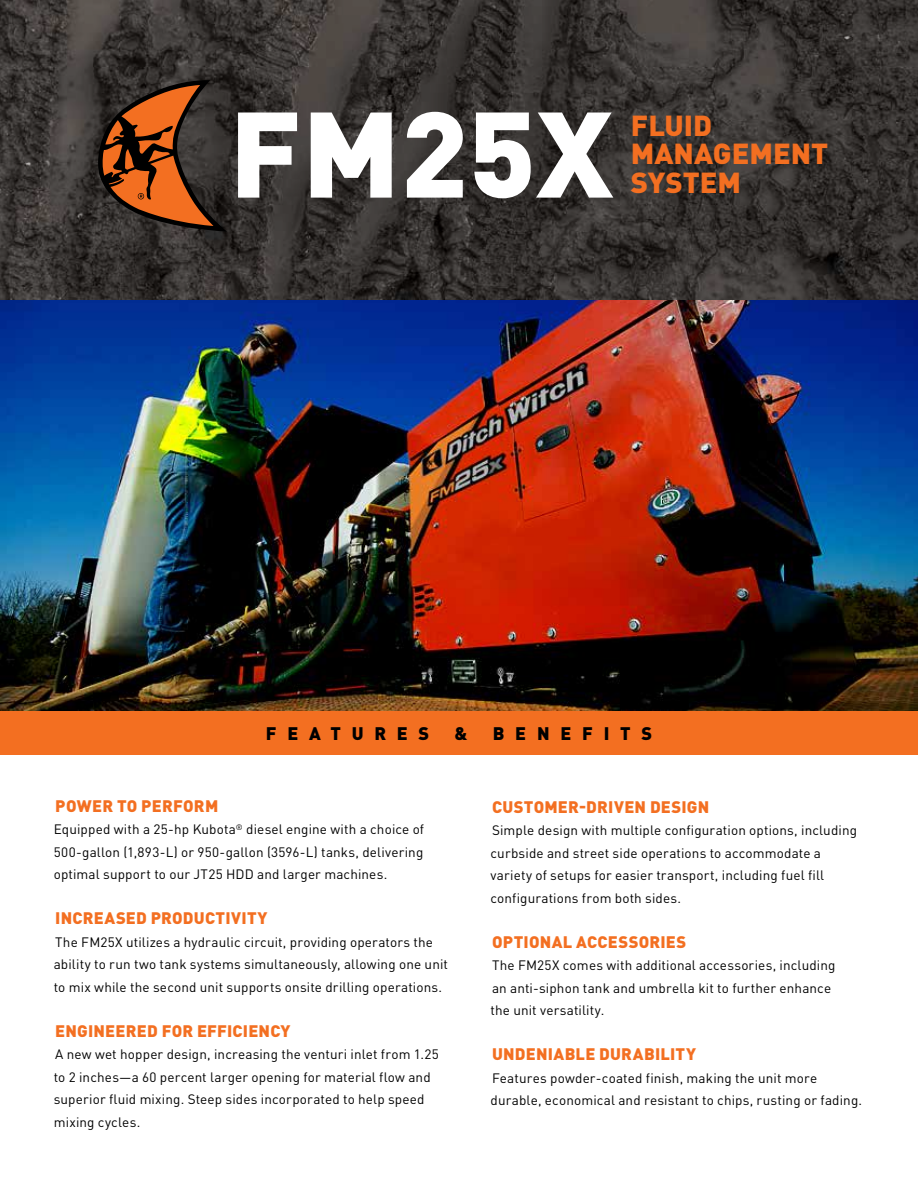
<style>
.page{position:relative;width:918px;height:1188px;background:#fff}
.page>*{position:absolute;margin:0;border:0;box-sizing:border-box;transform-origin:0 0}
.t1{font:900 119.55px "DIN Pro";color:#fff}
.t2{font:900 28.65px/28.7px "DIN Pro";color:#f36f21}
.t3{font:900 18px "DIN Pro";letter-spacing:.6em;color:#000}
.t4{font:900 16.5px "DIN Pro";letter-spacing:.015em;color:#f36f21}
.t5{font:13.5px/22.5px "DIN Pro";letter-spacing:.01em;color:#000}
</style>
<div class="page">
<img style="left:0;top:300px;width:918px;height:412px">
<svg style="left:0;top:0;width:918px;height:300px;background:#373331"></svg>
<svg style="left:98px;top:80px;width:129px;height:152px;background:#693c21"></svg>
<div style="left:0;top:712px;width:918px;height:43px;background:#f36f21"></div>
<h1 class="t1" style="left:229px;top:52px;width:386px">FM25X</h1>
<h2 class="t2" style="left:631px;top:107px;width:199px">FLUID<br>MANAGEMENT<br>SYSTEM</h2>
<h3 class="t3" style="left:266px;top:718px;width:165px">FEATURES</h3>
<h3 class="t3" style="left:455px;top:718px;width:14px">&amp;</h3>
<h3 class="t3" style="left:493px;top:718px;width:161px">BENEFITS</h3>
<p class="t4" style="left:55px;top:791px;width:165px">POWER TO PERFORM</p>
<p class="t5" style="left:54px;top:817px;width:372px;text-align:justify">Equipped with a 25-hp Kubota<sup>®</sup> diesel engine with a choice of 500-gallon (1,893-L) or 950-gallon (3596-L) tanks, delivering optimal support to our JT25 HDD and larger machines.</p>
<p class="t4" style="left:55px;top:904px;width:214px">INCREASED PRODUCTIVITY</p>
<p class="t5" style="left:54px;top:929px;width:396px">The FM25X utilizes a hydraulic circuit, providing operators the ability to run two tank systems simultaneously, allowing one unit to mix while the second unit supports onsite drilling operations.</p>
<p class="t4" style="left:55px;top:1016px;width:237px">ENGINEERED FOR EFFICIENCY</p>
<p class="t5" style="left:54px;top:1042px;width:387px">A new wet hopper design, increasing the venturi inlet from 1.25 to 2 inches—a 60 percent larger opening for material flow and superior fluid mixing. Steep sides incorporated to help speed mixing cycles.</p>
<p class="t4" style="left:492px;top:793px;width:219px">CUSTOMER-DRIVEN DESIGN</p>
<p class="t5" style="left:491px;top:818px;width:368px">Simple design with multiple configuration options, including curbside and street side operations to accommodate a variety of setups for easier transport, including fuel fill configurations from both sides.</p>
<p class="t4" style="left:492px;top:928px;width:196px">OPTIONAL ACCESSORIES</p>
<p class="t5" style="left:491px;top:953px;width:347px">The FM25X comes with additional accessories, including an anti-siphon tank and umbrella kit to further enhance the unit versatility.</p>
<p class="t4" style="left:492px;top:1040px;width:205px">UNDENIABLE DURABILITY</p>
<p class="t5" style="left:491px;top:1065px;width:373px">Features powder-coated finish, making the unit more durable, economical and resistant to chips, rusting or fading.</p>
</div>
